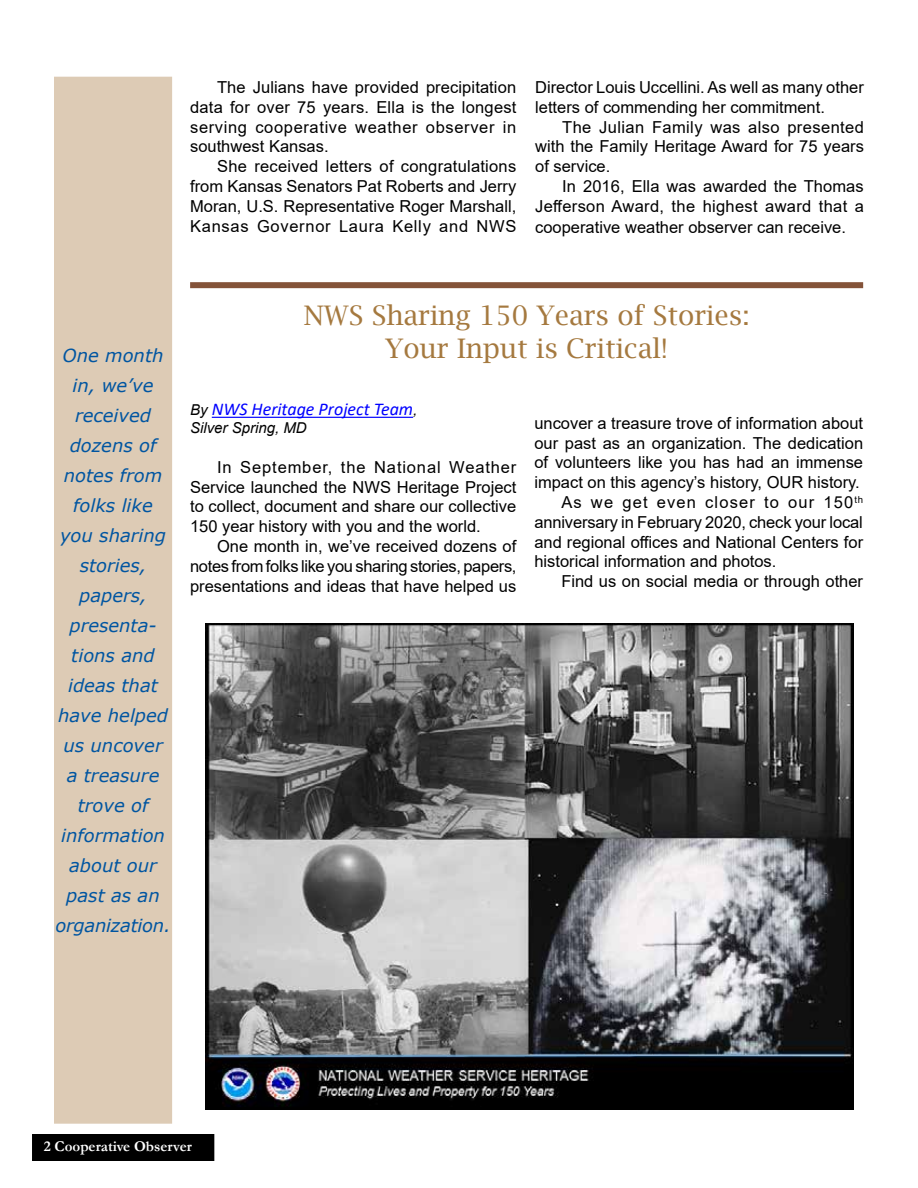
<style>
.page{position:relative;width:918px;height:1188px;background:#fff}
.page>*{position:absolute;margin:0;border:0;box-sizing:border-box;transform-origin:0 0}
.t1{font:27px/32.4px "Lucida Bright";color:#a5793f;text-align:center}
.t2{font:italic 18px/30px "Verdana";color:#0055a1;text-align:center}
.t3{font:italic 18px "Calibri";color:#00f}
.t4{font:16.5px/19.8px "Arial";color:#000;text-align:justify}
.t5{font:16.5px/19.8px "Arial";letter-spacing:.02em;color:#000;text-align:right}
.t6{font:16.5px "Arial";letter-spacing:.07em;color:#000}
.t7{font:700 15px "Garamond";color:#fff}
.t8{font:italic 15px "Arial";color:#000}
.s1{font-family:"Arial";font-size:15px;color:#000}
</style>
<div class="page">
<div style="left:33px;top:1135px;width:181px;height:25px;background:#000"></div>
<div style="left:32px;top:1134px;width:182px;height:27px;border:2px solid #000"></div>
<div style="left:55px;top:77px;width:116px;height:1046px;background:#ddcbb5"></div>
<div style="left:54px;top:77px;width:118px;height:1047px;border:2px solid #ddcbb5"></div>
<hr style="left:212px;top:417px;width:201px;height:1px;background:#00f">
<div style="left:190px;top:282px;width:673px;height:6px;background:#845339"></div>
<img style="left:205px;top:623px;width:648px;height:486px">
<p class="t4" style="left:190px;top:77px;width:328px;text-indent:27px">The Julians have provided precipitation data for over 75 years. Ella is the longest serving cooperative weather observer in southwest Kansas.</p>
<p class="t4" style="left:190px;top:156px;width:328px;text-indent:27px">She received letters of congratulations from Kansas Senators Pat Roberts and Jerry Moran, U.S. Representative Roger Marshall, Kansas Governor Laura Kelly and NWS</p>
<p class="t4" style="left:535px;top:77px;width:330px">Director Louis Uccellini. As well as many other letters of commending her commitment.</p>
<p class="t4" style="left:535px;top:117px;width:330px;text-indent:27px">The Julian Family was also presented with the Family Heritage Award for 75 years of service.</p>
<p class="t5" style="left:535px;top:176px;width:330px">In 2016, Ella was awarded the Thomas<br>Jefferson Award, the highest award that a</p>
<p class="t4" style="left:535px;top:218px;width:312px">cooperative weather observer can receive.</p>
<p class="t2" style="left:55px;top:340px;width:117px">One month in, we’ve received dozens of notes from folks like you sharing stories, papers, presenta&shy;tions and ideas that have helped us uncover<br>a treasure trove of information about our past as an organization.</p>
<h1 class="t1" style="left:304px;top:299px;width:447px">NWS Sharing 150 Years of Stories:<br>Your Input is Critical!</h1>
<p class="t3" style="left:190px;top:397px;width:229px"><span class="s1">By</span> NWS Heritage Project Team<span class="s1">,</span></p>
<p class="t8" style="left:190px;top:418px;width:118px">Silver Spring, MD</p>
<p class="t4" style="left:190px;top:457px;width:328px;text-indent:27px">In September, the National Weather Service launched the NWS Heritage Project to collect, document and share our collective 150 year history with you and the world.</p>
<p class="t4" style="left:190px;top:536px;width:328px;text-indent:27px">One month in, we’ve received dozens of notes from folks like you sharing stories, papers, presentations and ideas that have helped us</p>
<p class="t4" style="left:534px;top:413px;width:330px">uncover a treasure trove of information about</p>
<p class="t4" style="left:534px;top:433px;width:330px">our past as an organization. The dedication</p>
<p class="t4" style="left:534px;top:453px;width:330px">of volunteers like you has had an immense</p>
<p class="t4" style="left:534px;top:472px;width:327px">impact on this agency’s history, OUR history.</p>
<p class="t6" style="left:561px;top:491px;width:303px">As we get even closer to our 150<sup>th</sup></p>
<p class="t4" style="left:534px;top:512px;width:330px">anniversary in February 2020, check your local</p>
<p class="t4" style="left:534px;top:532px;width:330px">and regional offices and National Centers for</p>
<p class="t4" style="left:534px;top:552px;width:244px">historical information and photos.</p>
<p class="t4" style="left:561px;top:571px;width:303px">Find us on social media or through other</p>
<p class="t7" style="left:44px;top:1136px;width:150px">2 Cooperative Observer</p>
</div>
